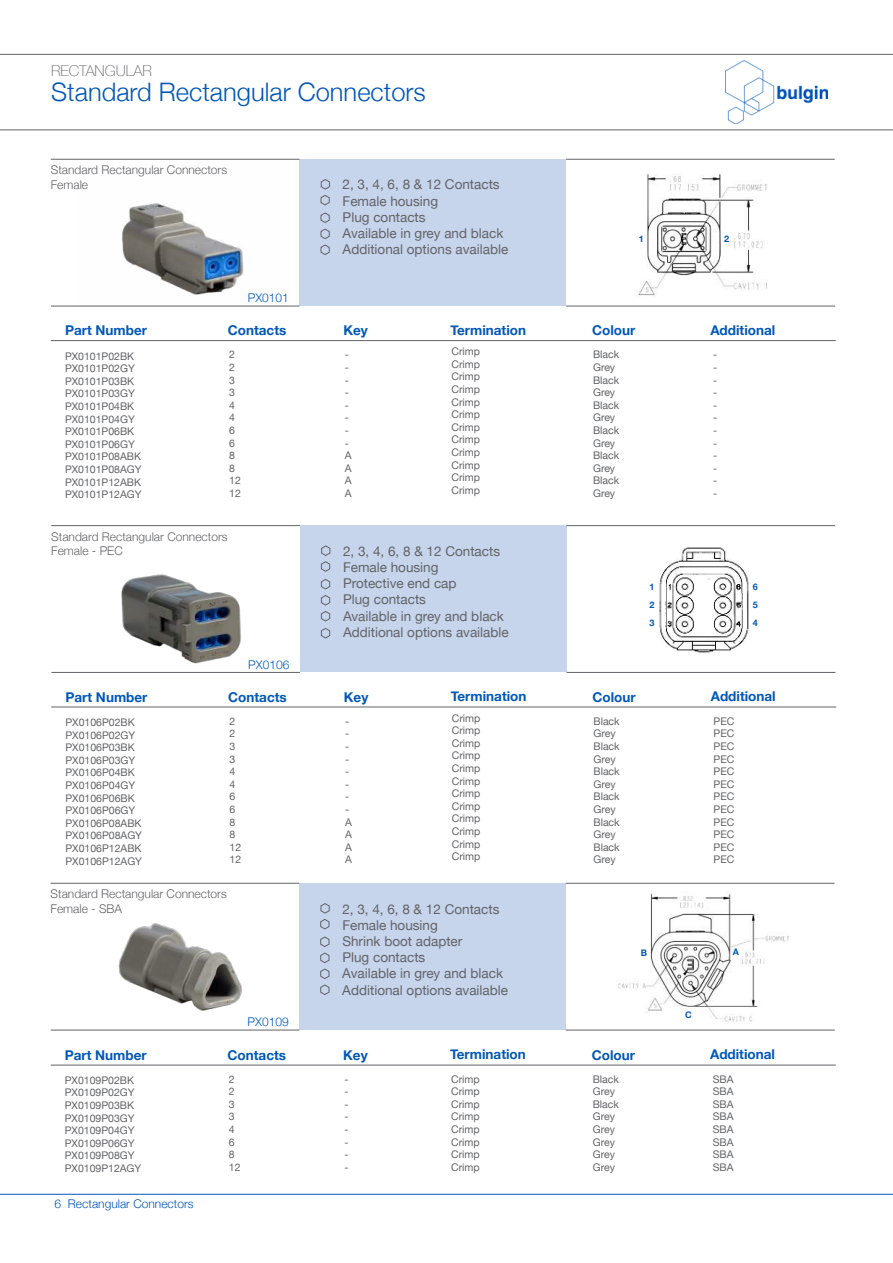
<style>
.page{position:relative;width:893px;height:1263px;background:#fff}
.page>*{position:absolute;margin:0;border:0;box-sizing:border-box;transform-origin:0 0}
.t1{font:300 25.5px "Helvetica Neue";color:#0057b8}
.t2{font:100 15px "Helvetica Neue";color:#626366}
.t3{font:13.5px/16.2px "Helvetica Neue";color:#626366}
.t4{font:700 13.5px "Helvetica Neue";color:#0057b8}
.t5{font:300 12px/14.4px "Helvetica Neue";color:#626366}
.t6{font:300 12px "Helvetica Neue";color:#0057b8}
.t7{font:10.5px/12.6px "Helvetica Neue";color:#626366}
.t8{font:700 9px/18px "Helvetica Neue";color:#0057b8;text-align:justify}
</style>
<div class="page">
<img style="left:726px;top:61px;width:101px;height:63px">
<hr style="left:0;top:54px;width:893px;height:1px;background:#626366">
<hr style="left:0;top:129px;width:893px;height:1px;background:#626366">
<hr style="left:0;top:1194px;width:893px;height:1px;background:#0057b8">
<img style="left:75px;top:526px;width:208px;height:146px">
<div style="left:300px;top:525px;width:266px;height:147px;background:#c6d4ec"></div>
<hr style="left:566px;top:525px;width:269px;height:1px;background:#626366">
<hr style="left:51px;top:672px;width:249px;height:1px;background:#626366">
<hr style="left:566px;top:672px;width:269px;height:1px;background:#626366">
<hr style="left:51px;top:707px;width:785px;height:1px;background:#626366">
<hr style="left:51px;top:525px;width:249px;height:1px;background:#626366">
<svg style="left:321px;top:545px;width:10px;height:27px"></svg>
<img style="left:659px;top:547px;width:91px;height:106px">
<svg style="left:321px;top:579px;width:10px;height:60px"></svg>
<img style="left:77px;top:203px;width:212px;height:103px">
<div style="left:299px;top:159px;width:267px;height:147px;background:#c6d4ec"></div>
<hr style="left:566px;top:159px;width:269px;height:1px;background:#626366">
<hr style="left:51px;top:306px;width:248px;height:1px;background:#626366">
<hr style="left:566px;top:306px;width:269px;height:1px;background:#626366">
<hr style="left:51px;top:340px;width:785px;height:1px;background:#626366">
<hr style="left:51px;top:159px;width:248px;height:1px;background:#626366">
<svg style="left:320px;top:179px;width:10px;height:27px"></svg>
<svg style="left:320px;top:212px;width:10px;height:43px"></svg>
<img style="left:635px;top:174px;width:132px;height:122px">
<img style="left:106px;top:923px;width:152px;height:107px">
<div style="left:299px;top:883px;width:267px;height:147px;background:#c6d4ec"></div>
<hr style="left:566px;top:883px;width:268px;height:1px;background:#626366">
<hr style="left:51px;top:1030px;width:248px;height:1px;background:#626366">
<hr style="left:566px;top:1030px;width:269px;height:1px;background:#626366">
<hr style="left:51px;top:883px;width:248px;height:1px;background:#626366">
<svg style="left:320px;top:903px;width:10px;height:27px"></svg>
<svg style="left:320px;top:936px;width:10px;height:59px"></svg>
<hr style="left:51px;top:1065px;width:785px;height:1px;background:#626366">
<img style="left:618px;top:893px;width:171px;height:129px">
<h2 class="t2" style="left:51px;top:62px;width:102px">RECTANGULAR</h2>
<h1 class="t1" style="left:51px;top:82px;width:376px">Standard Rectangular Connectors</h1>
<p class="t5" style="left:51px;top:164px;width:178px">Standard Rectangular Connectors<br>Female</p>
<p class="t6" style="left:248px;top:294px;width:43px">PX0101</p>
<p class="t3" style="left:343px;top:178px;width:167px">2, 3, 4, 6, 8 &amp; 12 Contacts<br>Female housing<br>Plug contacts<br>Available in grey and black<br>Additional options available</p>
<p class="t8" style="left:639px;top:231px;width:7px">1</p>
<p class="t4" style="left:65px;top:326px;width:83px">Part Number</p>
<p class="t4" style="left:228px;top:326px;width:60px">Contacts</p>
<p class="t4" style="left:343px;top:326px;width:26px">Key</p>
<p class="t4" style="left:450px;top:325px;width:77px">Termination</p>
<p class="t4" style="left:592px;top:326px;width:45px">Colour</p>
<p class="t7" style="left:229px;top:349px;width:13px">2<br>2<br>3<br>3<br>4<br>4<br>6<br>6<br>8<br>8<br>12<br>12</p>
<p class="t7" style="left:345px;top:349px;width:8px">- - - - - - - -<br>A<br>A<br>A<br>A</p>
<p class="t7" style="left:451px;top:346px;width:30px;text-align:justify">Crimp Crimp Crimp Crimp Crimp Crimp Crimp Crimp Crimp Crimp Crimp Crimp</p>
<p class="t7" style="left:593px;top:349px;width:28px">Black<br>Grey<br>Black<br>Grey<br>Black<br>Grey<br>Black<br>Grey<br>Black<br>Grey<br>Black<br>Grey</p>
<p class="t7" style="left:65px;top:350px;width:78px">PX0101P02BK<br>PX0101P02GY<br>PX0101P03BK<br>PX0101P03GY<br>PX0101P04BK<br>PX0101P04GY<br>PX0101P06BK<br>PX0101P06GY<br>PX0101P08ABK<br>PX0101P08AGY<br>PX0101P12ABK<br>PX0101P12AGY</p>
<p class="t5" style="left:51px;top:530px;width:178px">Standard Rectangular Connectors<br>Female - PEC</p>
<p class="t6" style="left:248px;top:660px;width:43px">PX0106</p>
<p class="t3" style="left:343px;top:544px;width:167px">2, 3, 4, 6, 8 &amp; 12 Contacts<br>Female housing<br>Protective end cap<br>Plug contacts<br>Available in grey and black<br>Additional options available</p>
<p class="t4" style="left:65px;top:692px;width:83px">Part Number</p>
<p class="t4" style="left:228px;top:692px;width:60px">Contacts</p>
<p class="t4" style="left:344px;top:692px;width:26px">Key</p>
<p class="t4" style="left:451px;top:691px;width:77px">Termination</p>
<p class="t4" style="left:592px;top:692px;width:45px">Colour</p>
<p class="t7" style="left:230px;top:716px;width:13px">2<br>2<br>3<br>3<br>4<br>4<br>6<br>6<br>8<br>8<br>12<br>12</p>
<p class="t7" style="left:345px;top:716px;width:8px">- - - - - - - -<br>A<br>A<br>A<br>A</p>
<p class="t7" style="left:452px;top:712px;width:30px;text-align:justify">Crimp Crimp Crimp Crimp Crimp Crimp Crimp Crimp Crimp Crimp Crimp Crimp</p>
<p class="t7" style="left:593px;top:716px;width:28px">Black<br>Grey<br>Black<br>Grey<br>Black<br>Grey<br>Black<br>Grey<br>Black<br>Grey<br>Black<br>Grey</p>
<p class="t7" style="left:65px;top:717px;width:78px">PX0106P02BK<br>PX0106P02GY<br>PX0106P03BK<br>PX0106P03GY<br>PX0106P04BK<br>PX0106P04GY<br>PX0106P06BK<br>PX0106P06GY<br>PX0106P08ABK<br>PX0106P08AGY<br>PX0106P12ABK<br>PX0106P12AGY</p>
<p class="t8" style="left:650px;top:579px;width:7px">1<br>2<br>3</p>
<p class="t8" style="left:724px;top:231px;width:7px">2</p>
<p class="t4" style="left:710px;top:325px;width:66px">Additional</p>
<p class="t7" style="left:713px;top:349px;width:6px;text-align:justify">- - - - - - - - - - - -</p>
<p class="t8" style="left:753px;top:579px;width:7px">6<br>5<br>4</p>
<p class="t4" style="left:711px;top:691px;width:66px">Additional</p>
<p class="t7" style="left:713px;top:716px;width:22px;text-align:justify">PEC PEC PEC PEC PEC PEC PEC PEC PEC PEC PEC PEC</p>
<p class="t5" style="left:51px;top:888px;width:178px">Standard Rectangular Connectors<br>Female - SBA</p>
<p class="t6" style="left:248px;top:1017px;width:43px">PX0109</p>
<p class="t3" style="left:342px;top:902px;width:167px">2, 3, 4, 6, 8 &amp; 12 Contacts<br>Female housing<br>Shrink boot adapter<br>Plug contacts<br>Available in grey and black<br>Additional options available</p>
<p class="t8" style="left:641px;top:944px;width:8px">B</p>
<p class="t8" style="left:733px;top:943px;width:8px">A</p>
<p class="t8" style="left:685px;top:1006px;width:8px">C</p>
<p class="t4" style="left:65px;top:1050px;width:83px">Part Number</p>
<p class="t4" style="left:228px;top:1050px;width:60px">Contacts</p>
<p class="t4" style="left:343px;top:1050px;width:26px">Key</p>
<p class="t4" style="left:450px;top:1049px;width:77px">Termination</p>
<p class="t4" style="left:592px;top:1050px;width:45px">Colour</p>
<p class="t4" style="left:710px;top:1049px;width:66px">Additional</p>
<p class="t7" style="left:229px;top:1073px;width:13px">2<br>2<br>3<br>3<br>4<br>6<br>8<br>12</p>
<p class="t7" style="left:344px;top:1073px;width:6px;text-align:justify">- - - - - - - -</p>
<p class="t7" style="left:451px;top:1073px;width:30px;text-align:justify">Crimp Crimp Crimp Crimp Crimp Crimp Crimp Crimp</p>
<p class="t7" style="left:593px;top:1073px;width:28px">Black<br>Grey<br>Black<br>Grey<br>Grey<br>Grey<br>Grey<br>Grey</p>
<p class="t7" style="left:713px;top:1073px;width:22px;text-align:justify">SBA SBA SBA SBA SBA SBA SBA SBA</p>
<p class="t7" style="left:65px;top:1075px;width:78px">PX0109P02BK<br>PX0109P02GY<br>PX0109P03BK<br>PX0109P03GY<br>PX0109P04GY<br>PX0109P06GY<br>PX0109P08GY<br>PX0109P12AGY</p>
<p class="t6" style="left:55px;top:1199px;width:140px">6 Rectangular Connectors</p>
</div>
